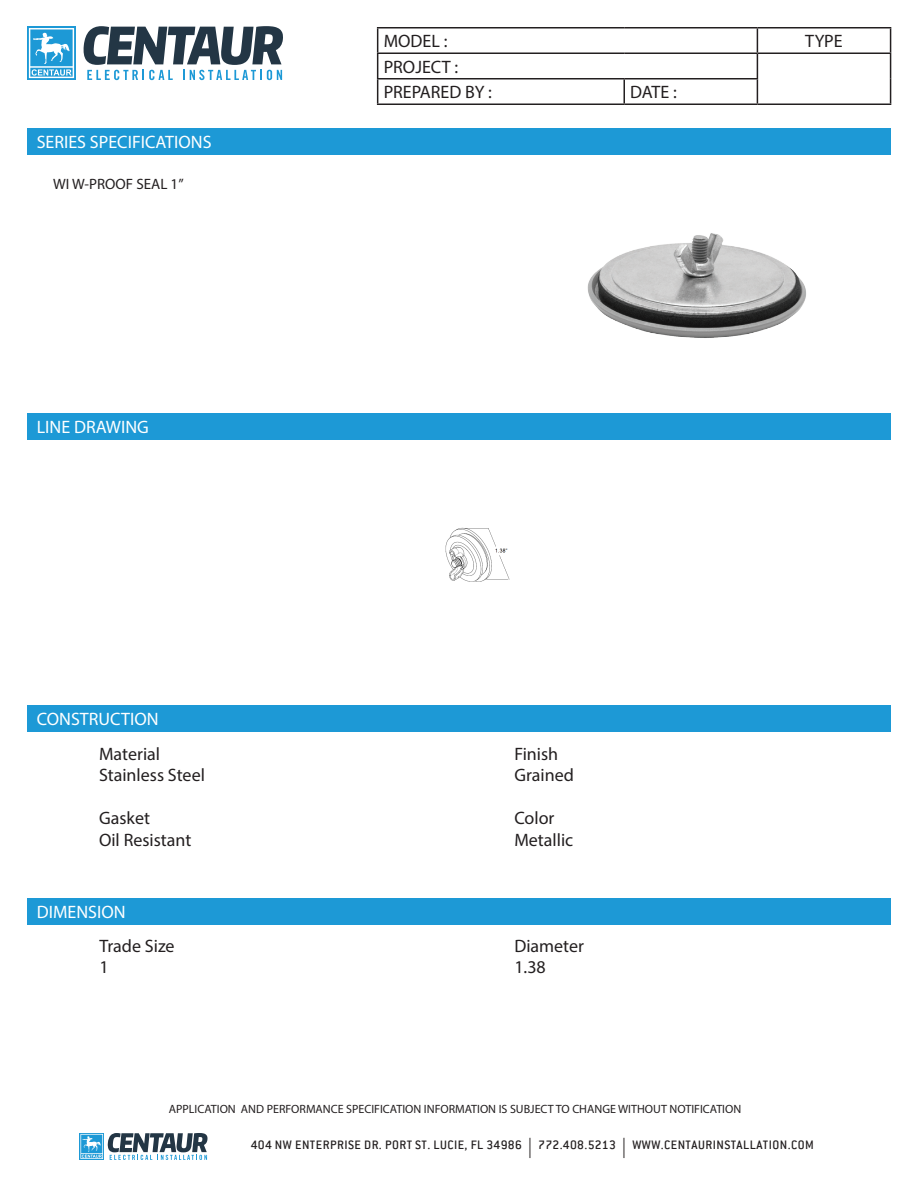
<style>
.page{position:relative;width:918px;height:1188px;background:#fff}
.page>*{position:absolute;margin:0;border:0;box-sizing:border-box;transform-origin:0 0}
.t1{font:18px/21.6px "Myriad Pro";color:#231f20}
.t2{font:18px "Myriad Pro";color:#fff}
.t3{font:15px "Myriad Pro";color:#231f20}
.t4{font:500 13.5px "Conduit ITC";letter-spacing:.035em;color:#231f20}
.t5{font:12px "Myriad Pro";color:#231f20}
.s1{font-family:"Myriad Pro";font-weight:400;font-size:20.25px}
</style>
<div class="page">
<svg style="left:80px;top:1133px;width:128px;height:27px"></svg>
<hr style="left:377px;top:27px;width:247px;height:1px;background:#231f20">
<hr style="left:624px;top:27px;width:133px;height:1px;background:#231f20">
<hr style="left:757px;top:27px;width:134px;height:1px;background:#231f20">
<hr style="left:377px;top:52px;width:247px;height:2px;background:#231f20">
<hr style="left:624px;top:52px;width:133px;height:2px;background:#231f20">
<hr style="left:757px;top:52px;width:134px;height:2px;background:#231f20">
<hr style="left:377px;top:78px;width:247px;height:2px;background:#231f20">
<svg style="left:377px;top:28px;width:1px;height:76px"></svg>
<hr style="left:624px;top:78px;width:134px;height:2px;background:#231f20">
<hr style="left:623px;top:80px;width:2px;height:24px;background:#231f20">
<svg style="left:757px;top:28px;width:1px;height:76px"></svg>
<svg style="left:890px;top:28px;width:1px;height:76px"></svg>
<hr style="left:377px;top:104px;width:247px;height:1px;background:#231f20">
<hr style="left:624px;top:104px;width:133px;height:1px;background:#231f20">
<hr style="left:757px;top:104px;width:134px;height:1px;background:#231f20">
<div style="left:27px;top:129px;width:864px;height:26px;background:#1d99d6"></div>
<div style="left:27px;top:414px;width:864px;height:26px;background:#1d99d6"></div>
<div style="left:27px;top:705px;width:864px;height:27px;background:#1d99d6"></div>
<div style="left:27px;top:26px;width:49px;height:54px;background:linear-gradient(to right,#32a2d9,#32a2d9)"></div>
<svg style="left:29px;top:28px;width:45px;height:50px"></svg>
<svg style="left:83px;top:26px;width:200px;height:54px"></svg>
<img style="left:587px;top:233px;width:219px;height:105px">
<img style="left:445px;top:527px;width:65px;height:55px">
<div style="left:27px;top:898px;width:864px;height:26px;background:#1d99d6"></div>
<p class="t2" style="left:37px;top:131px;width:176px">SERIES SPECIFICATIONS</p>
<p class="t3" style="left:53px;top:175px;width:132px">WI W-PROOF SEAL 1”</p>
<p class="t2" style="left:37px;top:416px;width:114px">LINE DRAWING</p>
<p class="t2" style="left:37px;top:708px;width:123px">CONSTRUCTION</p>
<p class="t1" style="left:99px;top:743px;width:107px">Material<br>Stainless Steel</p>
<p class="t1" style="left:99px;top:807px;width:94px">Gasket<br>Oil Resistant</p>
<p class="t1" style="left:384px;top:30px;width:65px">MODEL :</p>
<p class="t1" style="left:805px;top:30px;width:39px">TYPE</p>
<p class="t1" style="left:384px;top:54px;width:110px;line-height:25.5px">PROJECT :<br>PREPARED BY :</p>
<p class="t1" style="left:630px;top:81px;width:48px">DATE :</p>
<p class="t1" style="left:514px;top:743px;width:61px">Finish<br>Grained</p>
<p class="t1" style="left:514px;top:807px;width:61px">Color<br>Metallic</p>
<p class="t2" style="left:37px;top:901px;width:90px">DIMENSION</p>
<p class="t1" style="left:99px;top:935px;width:77px">Trade Size<br>1</p>
<p class="t1" style="left:514px;top:935px;width:71px">Diameter<br>1.38</p>
<p class="t5" style="left:169px;top:1101px;width:574px">APPLICATION AND PERFORMANCE SPECIFICATION INFORMATION IS SUBJECT TO CHANGE WITHOUT NOTIFICATION</p>
<p class="t4" style="left:251px;top:1137px;width:565px">404 NW ENTERPRISE DR. PORT ST. LUCIE, FL 34986 <span class="s1">|</span> 772.408.5213 <span class="s1">|</span> WWW.CENTAURINSTALLATION.COM</p>
</div>
